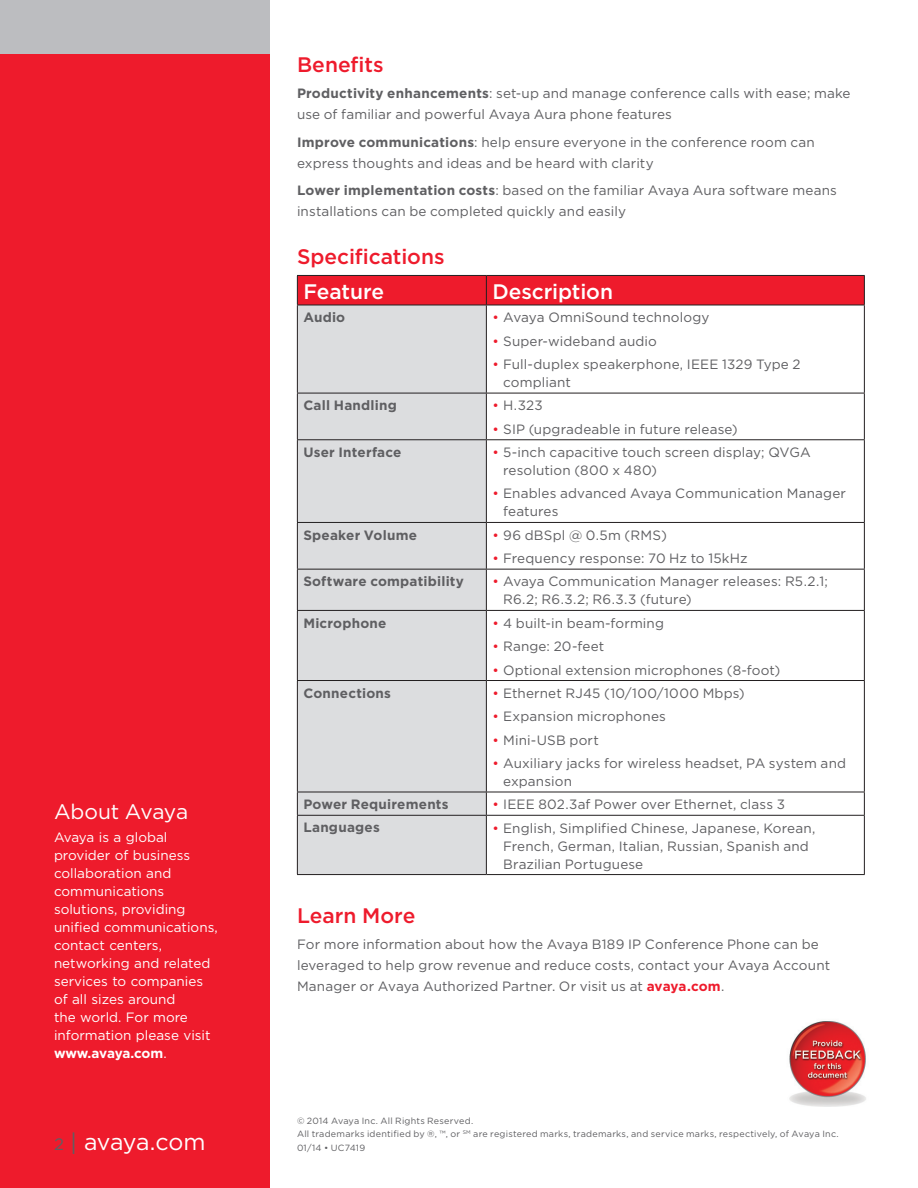
<style>
.page{position:relative;width:918px;height:1188px;background:#fff}
.page>*{position:absolute;margin:0;border:0;box-sizing:border-box;transform-origin:0 0}
.t1{font:23.25px "Gotham";letter-spacing:-.015em;color:#fff}
.t2{font:500 21px "Gotham";color:#ee1b2c}
.t3{font:500 21px "Gotham";letter-spacing:-.005em;color:#fff}
.t4{font:21px "Gotham";letter-spacing:-.01em;color:#fff}
.t5{font:13.5px/18px "Gotham";letter-spacing:.01em;color:#5f5f62}
.t6{font:13.5px/18px "Gotham";color:#fff}
.t7{font:700 13.5px "Gotham";letter-spacing:.015em;color:#5f5f62}
.t8{font:9px/13.5px "Gotham";letter-spacing:.025em;color:#5f5f62}
.s1{font-weight:700}
.s2{font-size:16.5px;color:#5f5f62}
.s3{color:#5f5f62}
.s4{color:#ee1b2c}
.s5{font-weight:700;color:#ee1b2c}
</style>
<div class="page">
<div style="left:0;top:0;width:270px;height:1188px;background:#ee1b2c"></div>
<div style="left:298px;top:306px;width:188px;height:568px;background:#dcdddf"></div>
<svg style="left:297px;top:275px;width:568px;height:30px;background:#e21b2b"></svg>
<hr style="left:297px;top:305px;width:189px;height:1px;background:#231f20">
<hr style="left:297px;top:305px;width:1px;height:88px;background:#231f20">
<hr style="left:486px;top:305px;width:379px;height:1px;background:#231f20">
<hr style="left:486px;top:305px;width:1px;height:88px;background:#231f20">
<hr style="left:864px;top:305px;width:1px;height:88px;background:#231f20">
<hr style="left:297px;top:393px;width:189px;height:1px;background:#231f20">
<hr style="left:297px;top:393px;width:1px;height:46px;background:#231f20">
<hr style="left:486px;top:393px;width:379px;height:1px;background:#231f20">
<hr style="left:486px;top:393px;width:1px;height:46px;background:#231f20">
<hr style="left:864px;top:393px;width:1px;height:46px;background:#231f20">
<hr style="left:297px;top:439px;width:189px;height:1px;background:#231f20">
<hr style="left:297px;top:440px;width:1px;height:82px;background:#231f20">
<hr style="left:486px;top:439px;width:379px;height:1px;background:#231f20">
<hr style="left:486px;top:440px;width:1px;height:82px;background:#231f20">
<hr style="left:864px;top:440px;width:1px;height:82px;background:#231f20">
<hr style="left:297px;top:522px;width:189px;height:1px;background:#231f20">
<hr style="left:297px;top:523px;width:1px;height:46px;background:#231f20">
<hr style="left:486px;top:522px;width:379px;height:1px;background:#231f20">
<hr style="left:486px;top:523px;width:1px;height:46px;background:#231f20">
<hr style="left:864px;top:523px;width:1px;height:46px;background:#231f20">
<hr style="left:297px;top:569px;width:189px;height:1px;background:#231f20">
<hr style="left:297px;top:570px;width:1px;height:40px;background:#231f20">
<hr style="left:486px;top:569px;width:379px;height:1px;background:#231f20">
<hr style="left:486px;top:570px;width:1px;height:40px;background:#231f20">
<hr style="left:864px;top:570px;width:1px;height:40px;background:#231f20">
<hr style="left:297px;top:610px;width:189px;height:1px;background:#231f20">
<hr style="left:297px;top:611px;width:1px;height:69px;background:#231f20">
<hr style="left:486px;top:610px;width:379px;height:1px;background:#231f20">
<hr style="left:486px;top:611px;width:1px;height:69px;background:#231f20">
<hr style="left:864px;top:611px;width:1px;height:69px;background:#231f20">
<hr style="left:297px;top:680px;width:189px;height:1px;background:#231f20">
<hr style="left:297px;top:681px;width:1px;height:111px;background:#231f20">
<hr style="left:486px;top:680px;width:379px;height:1px;background:#231f20">
<hr style="left:486px;top:681px;width:1px;height:111px;background:#231f20">
<hr style="left:864px;top:681px;width:1px;height:111px;background:#231f20">
<hr style="left:297px;top:792px;width:189px;height:1px;background:#231f20">
<svg style="left:297px;top:792px;width:1px;height:23px"></svg>
<hr style="left:486px;top:792px;width:379px;height:1px;background:#231f20">
<svg style="left:486px;top:792px;width:1px;height:23px"></svg>
<svg style="left:864px;top:792px;width:1px;height:23px"></svg>
<hr style="left:297px;top:815px;width:189px;height:1px;background:#231f20">
<hr style="left:297px;top:816px;width:1px;height:58px;background:#231f20">
<hr style="left:486px;top:815px;width:379px;height:1px;background:#231f20">
<hr style="left:486px;top:816px;width:1px;height:58px;background:#231f20">
<hr style="left:864px;top:816px;width:1px;height:58px;background:#231f20">
<hr style="left:297px;top:874px;width:189px;height:1px;background:#231f20">
<hr style="left:486px;top:874px;width:379px;height:1px;background:#231f20">
<div style="left:0;top:0;width:270px;height:54px;background:#bcbdc0"></div>
<img style="left:789px;top:1021px;width:77px;height:86px">
<h2 class="t4" style="left:54px;top:800px;width:136px">About Avaya</h2>
<p class="t6" style="left:54px;top:828px;width:165px">Avaya is a global provider of business collaboration and communications solutions, providing unified communications, contact centers, networking and related services to companies of all sizes around<br>the world. For more information please visit <span class="s1">www.avaya.com</span>.</p>
<h1 class="t1" style="left:54px;top:1129px;width:153px"><span class="s2">2</span> <span class="s3">|</span> avaya.com</h1>
<h2 class="t2" style="left:297px;top:52px;width:88px">Benefits</h2>
<p class="t5" style="left:297px;top:82px;width:555px;line-height:21px"><span class="s1">Productivity enhancements</span>: set-up and manage conference calls with ease; make use of familiar and powerful Avaya Aura phone features</p>
<p class="t5" style="left:297px;top:131px;width:519px;line-height:21px"><span class="s1">Improve communications</span>: help ensure everyone in the conference room can express thoughts and ideas and be heard with clarity</p>
<p class="t5" style="left:297px;top:180px;width:541px;line-height:21px"><span class="s1">Lower implementation costs</span>: based on the familiar Avaya Aura software means installations can be completed quickly and easily</p>
<h2 class="t2" style="left:297px;top:244px;width:149px">Specifications</h2>
<h2 class="t3" style="left:303px;top:280px;width:82px">Feature</h2>
<h2 class="t3" style="left:492px;top:280px;width:122px">Description</h2>
<p class="t7" style="left:303px;top:310px;width:43px">Audio</p>
<p class="t5" style="left:492px;top:308px;width:219px"><span class="s4">•</span> Avaya OmniSound technology</p>
<p class="t5" style="left:492px;top:332px;width:166px"><span class="s4">•</span> Super-wideband audio</p>
<p class="t5" style="left:503px;top:355px;width:299px;text-indent:-11px"><span class="s4">•</span> Full-duplex speakerphone, IEEE 1329 Type 2 compliant</p>
<p class="t7" style="left:303px;top:398px;width:95px">Call Handling</p>
<p class="t5" style="left:492px;top:396px;width:52px"><span class="s4">•</span> H.323</p>
<p class="t5" style="left:492px;top:420px;width:247px"><span class="s4">•</span> SIP (upgradeable in future release)</p>
<p class="t7" style="left:303px;top:444px;width:100px">User Interface</p>
<p class="t5" style="left:503px;top:443px;width:309px;text-indent:-11px"><span class="s4">•</span> 5-inch capacitive touch screen display; QVGA resolution (800 x 480)</p>
<p class="t5" style="left:503px;top:484px;width:344px;text-indent:-11px"><span class="s4">•</span> Enables advanced Avaya Communication Manager features</p>
<p class="t7" style="left:303px;top:527px;width:115px">Speaker Volume</p>
<p class="t5" style="left:492px;top:526px;width:176px"><span class="s4">•</span> 96 dBSpl @ 0.5m (RMS)</p>
<p class="t5" style="left:492px;top:549px;width:257px"><span class="s4">•</span> Frequency response: 70 Hz to 15kHz</p>
<p class="t7" style="left:303px;top:574px;width:162px">Software compatibility</p>
<p class="t5" style="left:503px;top:572px;width:326px;text-indent:-11px"><span class="s4">•</span> Avaya Communication Manager releases: R5.2.1;<br>R6.2; R6.3.2; R6.3.3 (future)</p>
<p class="t7" style="left:303px;top:615px;width:85px">Microphone</p>
<p class="t5" style="left:492px;top:614px;width:173px"><span class="s4">•</span> 4 built-in beam-forming</p>
<p class="t5" style="left:492px;top:637px;width:113px"><span class="s4">•</span> Range: 20-feet</p>
<p class="t5" style="left:492px;top:660px;width:290px"><span class="s4">•</span> Optional extension microphones (8-foot)</p>
<p class="t7" style="left:303px;top:685px;width:89px">Connections</p>
<p class="t5" style="left:492px;top:684px;width:254px"><span class="s4">•</span> Ethernet RJ45 (10/100/1000 Mbps)</p>
<p class="t5" style="left:492px;top:707px;width:175px"><span class="s4">•</span> Expansion microphones</p>
<p class="t5" style="left:492px;top:731px;width:108px"><span class="s4">•</span> Mini-USB port</p>
<p class="t5" style="left:503px;top:754px;width:344px;text-indent:-11px"><span class="s4">•</span> Auxiliary jacks for wireless headset, PA system and expansion</p>
<p class="t7" style="left:303px;top:797px;width:147px">Power Requirements</p>
<p class="t5" style="left:492px;top:795px;width:294px"><span class="s4">•</span> IEEE 802.3af Power over Ethernet, class 3</p>
<p class="t7" style="left:303px;top:820px;width:78px">Languages</p>
<p class="t5" style="left:503px;top:819px;width:314px;text-indent:-11px"><span class="s4">•</span> English, Simplified Chinese, Japanese, Korean,<br>French, German, Italian, Russian, Spanish and<br>Brazilian Portuguese</p>
<h2 class="t2" style="left:297px;top:904px;width:120px">Learn More</h2>
<p class="t5" style="left:297px;top:934px;width:535px;line-height:21px">For more information about how the Avaya B189 IP Conference Phone can be leveraged to help grow revenue and reduce costs, contact your Avaya Account<br>Manager or Avaya Authorized Partner. Or visit us at <span class="s5">avaya.com</span>.</p>
<p class="t8" style="left:297px;top:1113px;width:543px">© 2014 Avaya Inc. All Rights Reserved.<br>All trademarks identified by ®, ™, or <sup>SM</sup> are registered marks, trademarks, and service marks, respectively, of Avaya Inc.<br>01/14 • UC7419</p>
</div>
